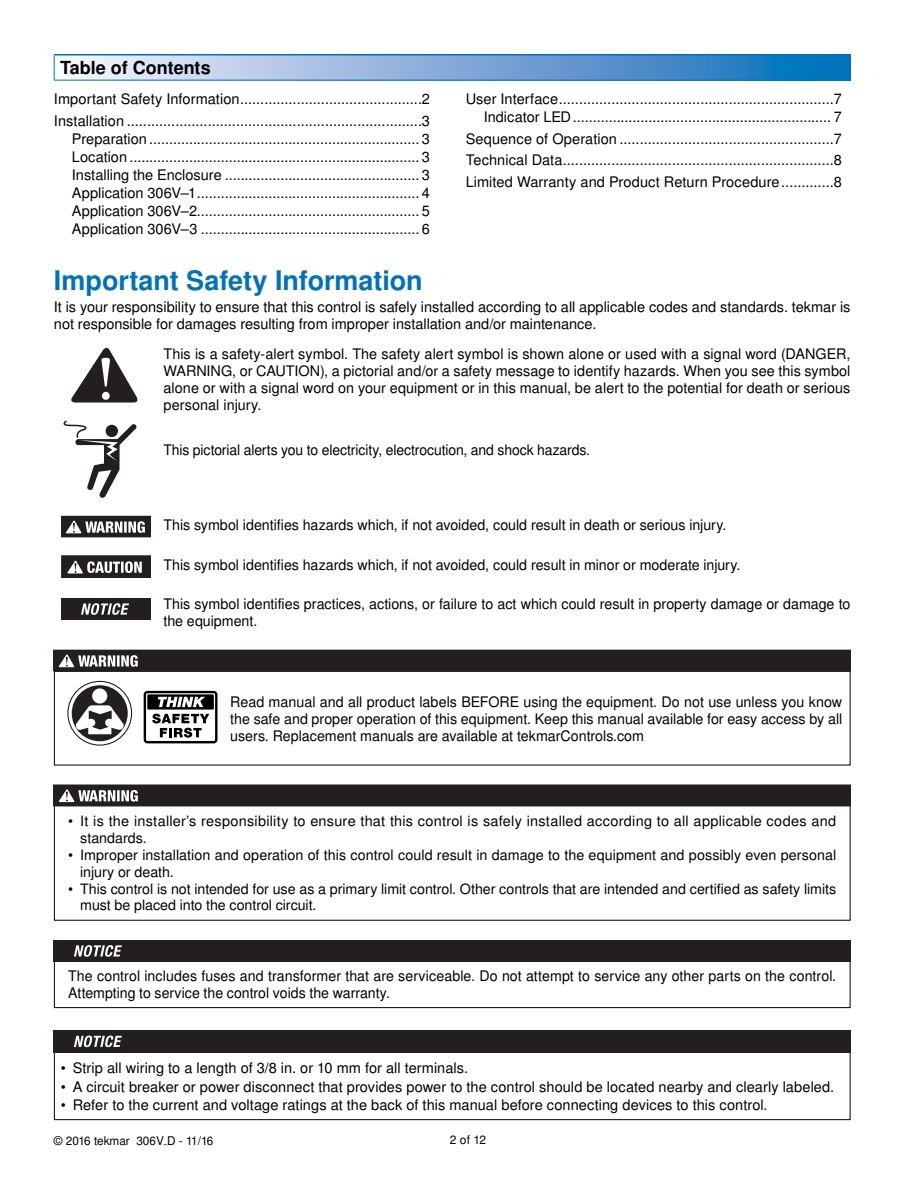
<style>
.page{position:relative;width:918px;height:1188px;background:#fff}
.page>*{position:absolute;margin:0;border:0;box-sizing:border-box;transform-origin:0 0}
.t1{font:700 27px "Nimbus San LOT";letter-spacing:-.005em;color:#0072bb}
.t2{font:700 18px "Nimbus San LOT";color:#000}
.t3{font:14.55px/17.1px "Nimbus San LOT";color:#000}
.t4{font:14.55px "Nimbus San LOT";color:#000;scale:.96 1}
.t5{font:14.25px/16.2px "Nimbus San LOT";letter-spacing:.005em;color:#000}
.t6{font:12px "Nimbus San LOT";color:#000}
</style>
<div class="page">
<svg style="left:55px;top:56px;width:795px;height:24px;background:#7facd9"></svg>
<svg style="left:54px;top:56px;width:1px;height:24px"></svg>
<hr style="left:54px;top:54px;width:796px;height:2px;background:#0072bb">
<svg style="left:850px;top:56px;width:1px;height:24px"></svg>
<hr style="left:54px;top:80px;width:796px;height:1px;background:#0072bb">
<svg style="left:61px;top:556px;width:89px;height:22px;background:#575454"></svg>
<div style="left:61px;top:598px;width:89px;height:22px;background:#231f20"></div>
<svg style="left:81px;top:603px;width:48px;height:12px"></svg>
<svg style="left:61px;top:516px;width:89px;height:21px"></svg>
<svg style="left:64px;top:421px;width:72px;height:77px"></svg>
<svg style="left:71px;top:348px;width:67px;height:55px"></svg>
<div style="left:144px;top:691px;width:73px;height:52px;border:2px solid #000;border-radius:3px"></div>
<div style="left:148px;top:695px;width:65px;height:14px;background:#000"></div>
<div style="left:147px;top:694px;width:67px;height:16px;border:2px solid #000"></div>
<svg style="left:158px;top:697px;width:47px;height:10px"></svg>
<svg style="left:152px;top:714px;width:57px;height:24px"></svg>
<svg style="left:68px;top:682px;width:63px;height:63px"></svg>
<div style="left:54px;top:671px;width:796px;height:94px;border:1px solid #000"></div>
<div style="left:54px;top:650px;width:796px;height:21px;background:#231f20"></div>
<div style="left:54px;top:785px;width:796px;height:21px;background:#231f20"></div>
<div style="left:54px;top:960px;width:796px;height:48px;border:1px solid #000"></div>
<div style="left:54px;top:940px;width:796px;height:22px;background:#231f20"></div>
<svg style="left:74px;top:945px;width:48px;height:12px"></svg>
<div style="left:54px;top:1052px;width:796px;height:68px;border:1px solid #000"></div>
<div style="left:54px;top:1030px;width:796px;height:22px;background:#231f20"></div>
<svg style="left:74px;top:1036px;width:48px;height:11px"></svg>
<p class="t2" style="left:60px;top:61px;width:152px">Table of Contents</p>
<p class="t3" style="left:54px;top:89px;width:378px;line-height:21.6px">Important Safety Information .............................................2<br>Installation .........................................................................3</p>
<p class="t3" style="left:72px;top:131px;width:360px;line-height:18px;text-align:justify">Preparation .................................................................... 3<br>Location ......................................................................... 3<br>Installing the Enclosure ................................................. 3<br>Application 306V–1 ........................................................ 4<br>Application 306V–2........................................................ 5<br>Application 306V–3 ....................................................... 6</p>
<p class="t3" style="left:466px;top:91px;width:378px;line-height:18px;text-align:right">User Interface ....................................................................7<br>Indicator LED ................................................................. 7</p>
<p class="t3" style="left:466px;top:129px;width:378px;line-height:21.6px;text-align:justify">Sequence of Operation .....................................................7<br>Technical Data ...................................................................8<br>Limited Warranty and Product Return Procedure .............8</p>
<h1 class="t1" style="left:54px;top:270px;width:370px">Important Safety Information</h1>
<p class="t3" style="left:54px;top:300px;width:798px">It is your responsibility to ensure that this control is safely installed according to all applicable codes and standards. tekmar is not responsible for damages resulting from improper installation and/or maintenance.</p>
<p class="t3" style="left:163px;top:346px;width:689px;text-align:justify">This is a safety-alert symbol. The safety alert symbol is shown alone or used with a signal word (DANGER, WARNING, or CAUTION), a pictorial and/or a safety message to identify hazards. When you see this symbol alone or with a signal word on your equipment or in this manual, be alert to the potential for death or serious personal injury.</p>
<p class="t4" style="left:163px;top:444px;width:446px">This pictorial alerts you to electricity, electrocution, and shock hazards.</p>
<p class="t3" style="left:163px;top:517px;width:564px">This symbol identifies hazards which, if not avoided, could result in death or serious injury.</p>
<p class="t3" style="left:163px;top:558px;width:579px">This symbol identifies hazards which, if not avoided, could result in minor or moderate injury.</p>
<p class="t3" style="left:163px;top:597px;width:689px">This symbol identifies practices, actions, or failure to act which could result in property damage or damage to the equipment.</p>
<p class="t3" style="left:230px;top:694px;width:613px;text-align:justify">Read manual and all product labels BEFORE using the equipment. Do not use unless you know the safe and proper operation of this equipment. Keep this manual available for easy access by all users. Replacement manuals are available at tekmarControls.com</p>
<p class="t5" style="left:80px;top:815px;width:757px;text-indent:-12px">• It is the installer’s responsibility to ensure that this control is safely installed according to all applicable codes and standards.</p>
<p class="t5" style="left:80px;top:849px;width:758px;text-indent:-12px">• Improper installation and operation of this control could result in damage to the equipment and possibly even personal injury or death.</p>
<p class="t5" style="left:80px;top:882px;width:757px;text-indent:-12px">• This control is not intended for use as a primary limit control. Other controls that are intended and certified as safety limits must be placed into the control circuit.</p>
<p class="t3" style="left:68px;top:969px;width:769px">The control includes fuses and transformer that are serviceable. Do not attempt to service any other parts on the control.<br>Attempting to service the control voids the warranty.</p>
<p class="t3" style="left:61px;top:1060px;width:409px">• Strip all wiring to a length of 3/8 in. or 10 mm for all terminals.</p>
<p class="t3" style="left:61px;top:1079px;width:775px">• A circuit breaker or power disconnect that provides power to the control should be located nearby and clearly labeled.</p>
<p class="t3" style="left:61px;top:1098px;width:708px">• Refer to the current and voltage ratings at the back of this manual before connecting devices to this control.</p>
<p class="t6" style="left:54px;top:1136px;width:161px">© 2016 tekmar 306V_D - 11/16</p>
<p class="t6" style="left:450px;top:1135px;width:38px">2 of 12</p>
</div>
